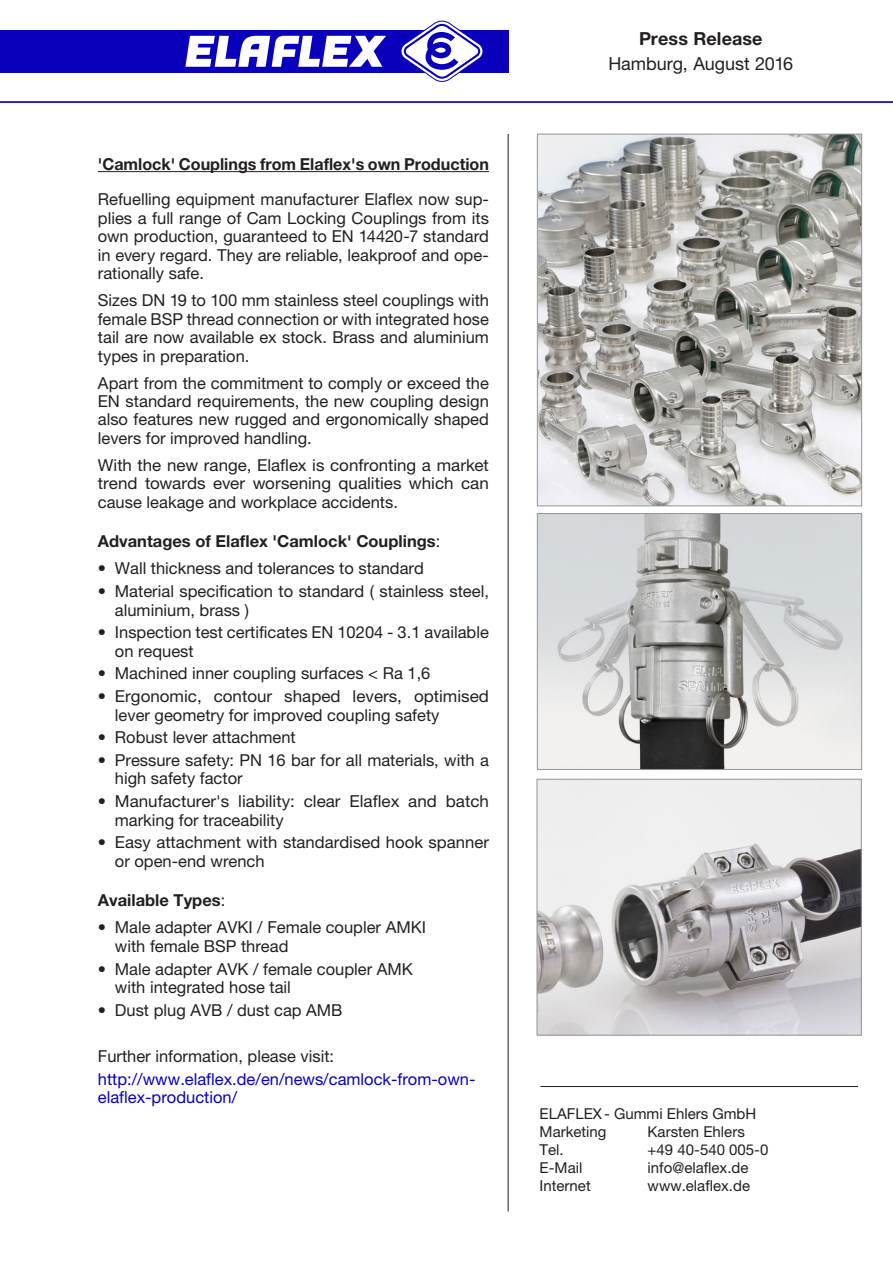
<style>
.page{position:relative;width:893px;height:1263px;background:#fff}
.page>*{position:absolute;margin:0;border:0;box-sizing:border-box;transform-origin:0 0}
.t1{font:18px/25.5px "Helvetica Neue LTW1 G";letter-spacing:-.005em;color:#231f20;text-align:center}
.Fließtext_D{font:16.5px/18.5px "Helvetica Neue LTW1 G";color:#231f20}
.Fließtext_D-2{font:700 16.5px "Helvetica Neue LTW1 G";color:#231f20}
.Fließtext_D-3{font:16.5px/18.1px "Helvetica Neue LTW1 G";color:#0a00bc}
.t2{font:15px/18px "Helvetica Neue LTW1 G";color:#231f20}
.s1{font-weight:400}
.s2{font-weight:700}
</style>
<div class="page">
<div style="left:0;top:30px;width:508px;height:43px;background:#0a00bc"></div>
<svg style="left:401px;top:21px;width:82px;height:61px"></svg>
<svg style="left:185px;top:35px;width:201px;height:32px"></svg>
<hr style="left:508px;top:134px;width:1px;height:1077px;background:#231f20">
<hr style="left:540px;top:1086px;width:318px;height:1px;background:#231f20">
<hr style="left:0;top:101px;width:893px;height:2px;background:#0a00bc">
<hr style="left:98px;top:171px;width:391px;height:1px;background:#231f20">
<img style="left:539px;top:136px;width:321px;height:368px">
<div style="left:537px;top:134px;width:325px;height:372px;border:1px solid #939598"></div>
<img style="left:539px;top:515px;width:321px;height:253px">
<div style="left:537px;top:513px;width:325px;height:257px;border:1px solid #939598"></div>
<img style="left:539px;top:781px;width:320px;height:252px">
<div style="left:537px;top:779px;width:324px;height:256px;border:1px solid #939598"></div>
<p class="Fließtext_D-2" style="left:98px;top:154px;width:393px">'Camlock' Couplings from Elaflex's own Production</p>
<p class="Fließtext_D" style="left:98px;top:190px;width:393px;text-align:justify">Refuelling equipment manufacturer Elaflex now sup&shy;plies a full range of Cam Locking Couplings from its own production, guaranteed to EN 14420-7 standard in every regard. They are reliable, leakproof and ope&shy;rationally safe.</p>
<p class="Fließtext_D" style="left:98px;top:291px;width:393px;text-align:justify">Sizes DN 19 to 100 mm stainless steel couplings with female BSP thread connection or with integrated hose tail are now available ex stock. Brass and aluminium types in preparation.</p>
<p class="Fließtext_D" style="left:98px;top:373px;width:393px;text-align:justify">Apart from the commitment to comply or exceed the EN standard requirements, the new coupling design also features new rugged and ergonomically shaped levers for improved handling.</p>
<p class="Fließtext_D" style="left:98px;top:456px;width:393px;text-align:justify">With the new range, Elaflex is confronting a market trend towards ever worsening qualities which can cause leakage and workplace accidents.</p>
<p class="Fließtext_D-2" style="left:98px;top:531px;width:344px">Advantages of Elaflex 'Camlock' Couplings<span class="s1">:</span></p>
<p class="Fließtext_D" style="left:98px;top:559px;width:327px">• Wall thickness and tolerances to standard</p>
<p class="Fließtext_D" style="left:115px;top:582px;width:376px;text-indent:-17px">• Material specification to standard ( stainless steel, aluminium, brass )</p>
<p class="Fließtext_D" style="left:115px;top:623px;width:376px;text-indent:-17px">• Inspection test certificates EN 10204 - 3.1 available on request</p>
<p class="Fließtext_D" style="left:98px;top:664px;width:334px">• Machined inner coupling surfaces &lt; Ra 1,6</p>
<p class="Fließtext_D" style="left:115px;top:687px;width:376px;text-indent:-17px">• Ergonomic, contour shaped levers, optimised lever geometry for improved coupling safety</p>
<p class="Fließtext_D" style="left:98px;top:728px;width:199px">• Robust lever attachment</p>
<p class="Fließtext_D" style="left:115px;top:751px;width:376px;text-indent:-17px">• Pressure safety: PN 16 bar for all materials, with a high safety factor</p>
<p class="Fließtext_D" style="left:115px;top:792px;width:376px;text-indent:-17px">• Manufacturer's liability: clear Elaflex and batch marking for traceability</p>
<p class="Fließtext_D" style="left:115px;top:833px;width:376px;text-indent:-17px">• Easy attachment with standardised hook spanner or open-end wrench</p>
<p class="Fließtext_D-2" style="left:98px;top:890px;width:129px">Available Types<span class="s1">:</span></p>
<p class="Fließtext_D" style="left:98px;top:918px;width:330px">• Male adapter AVKI / Female coupler AMKI</p>
<p class="Fließtext_D" style="left:115px;top:937px;width:175px">with female BSP thread</p>
<p class="Fließtext_D" style="left:98px;top:959px;width:316px">• Male adapter AVK / female coupler AMK</p>
<p class="Fließtext_D" style="left:115px;top:978px;width:178px">with integrated hose tail</p>
<p class="Fließtext_D" style="left:98px;top:1000px;width:246px">• Dust plug AVB / dust cap AMB</p>
<p class="Fließtext_D" style="left:98px;top:1047px;width:238px">Further information, please visit:</p>
<p class="Fließtext_D-3" style="left:98px;top:1069px;width:379px">http://www.elaflex.de/en/news/camlock-from-own&shy;elaflex-production/</p>
<p class="t1" style="left:608px;top:26px;width:186px"><span class="s2">Press Release<br></span>Hamburg, August 2016</p>
<p class="t2" style="left:540px;top:1104px;width:218px">ELAFLEX- Gummi Ehlers GmbH<br>Marketing</p>
<p class="t2" style="left:648px;top:1122px;width:99px">Karsten Ehlers</p>
<p class="t2" style="left:540px;top:1140px;width:26px">Tel.</p>
<p class="t2" style="left:648px;top:1140px;width:122px">+49 40-540 005-0</p>
<p class="t2" style="left:540px;top:1158px;width:44px">E-Mail</p>
<p class="t2" style="left:648px;top:1158px;width:102px">info@elaflex.de</p>
<p class="t2" style="left:540px;top:1176px;width:53px">Internet</p>
<p class="t2" style="left:648px;top:1176px;width:104px">www.elaflex.de</p>
</div>
